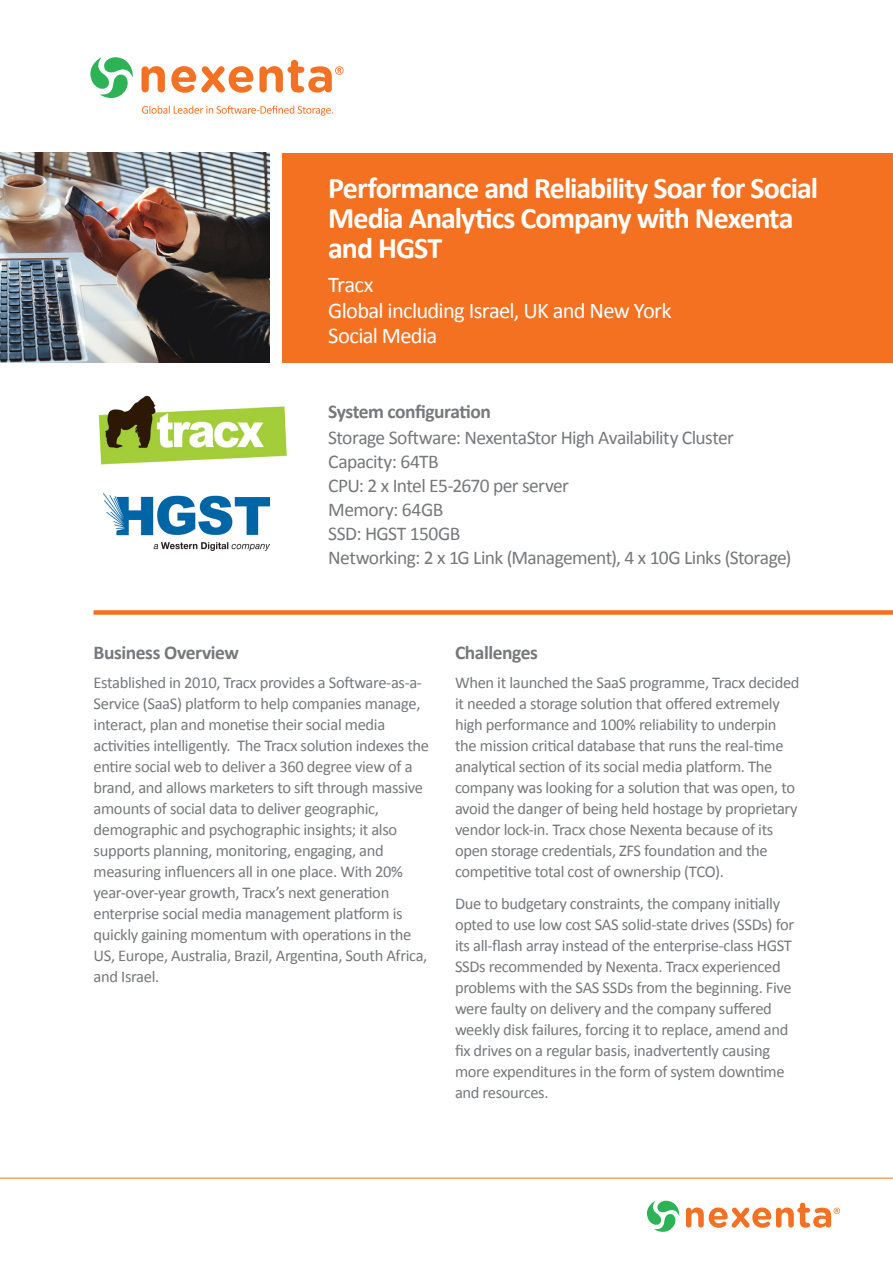
<style>
.page{position:relative;width:893px;height:1263px;background:#fff}
.page>*{position:absolute;margin:0;border:0;box-sizing:border-box;transform-origin:0 0}
.t1{font:700 30px/30px "Calibri";letter-spacing:-.035em;color:#fff}
.t2{font:22.5px "Calibri";letter-spacing:-.03em;color:#fff}
.t3{font:19.5px "Calibri";letter-spacing:-.03em;color:#76787b}
.t4{font:700 19.5px "Calibri";letter-spacing:-.025em;color:#76787b}
.t5{font:16.5px/21px "Calibri";letter-spacing:-.02em;color:#76787b}
</style>
<div class="page">
<div style="left:283px;top:153px;width:610px;height:210px;background:#f37121"></div>
<img style="left:0;top:153px;width:269px;height:210px">
<hr style="left:0;top:1178px;width:893px;height:1px;background:#f37121">
<div style="left:94px;top:610px;width:799px;height:5px;background:#f37121"></div>
<svg style="left:142px;top:66px;width:23px;height:26px"></svg>
<svg style="left:171px;top:66px;width:82px;height:27px"></svg>
<svg style="left:90px;top:57px;width:43px;height:41px"></svg>
<svg style="left:142px;top:106px;width:191px;height:10px"></svg>
<svg style="left:259px;top:60px;width:84px;height:33px"></svg>
<img style="left:98px;top:395px;width:189px;height:70px">
<img style="left:103px;top:493px;width:167px;height:57px">
<svg style="left:647px;top:1201px;width:33px;height:31px"></svg>
<svg style="left:686px;top:1203px;width:154px;height:25px"></svg>
<p class="t1" style="left:328px;top:173px;width:491px">Performance and Reliability Soar for Social<br>Media Analytics Company with Nexenta and HGST</p>
<p class="t2" style="left:328px;top:271px;width:47px">Tracx</p>
<p class="t2" style="left:328px;top:296px;width:345px">Global including Israel, UK and New York</p>
<p class="t2" style="left:328px;top:322px;width:110px">Social Media</p>
<p class="t4" style="left:328px;top:399px;width:164px">System configuration</p>
<p class="t3" style="left:328px;top:425px;width:407px">Storage Software: NexentaStor High Availability Cluster</p>
<p class="t3" style="left:328px;top:449px;width:112px">Capacity: 64TB</p>
<p class="t3" style="left:328px;top:473px;width:242px">CPU: 2 x Intel E5-2670 per server</p>
<p class="t3" style="left:328px;top:497px;width:116px">Memory: 64GB</p>
<p class="t3" style="left:328px;top:521px;width:134px">SSD: HGST 150GB</p>
<p class="t3" style="left:328px;top:545px;width:465px">Networking: 2 x 1G Link (Management), 4 x 10G Links (Storage)</p>
<p class="t4" style="left:94px;top:640px;width:147px">Business Overview</p>
<p class="t5" style="left:94px;top:672px;width:337px">Established in 2010, Tracx provides a Software-as-a-Service (SaaS) platform to help companies manage, interact, plan and monetise their social media activities intelligently. The Tracx solution indexes the entire social web to deliver a 360 degree view of a brand, and allows marketers to sift through massive amounts of social data to deliver geographic, demographic and psychographic insights; it also supports planning, monitoring, engaging, and measuring influencers all in one place. With 20% year-over-year growth, Tracx’s next generation enterprise social media management platform is quickly gaining momentum with operations in the US, Europe, Australia, Brazil, Argentina, South Africa, and Israel.</p>
<p class="t4" style="left:455px;top:640px;width:85px">Challenges</p>
<p class="t5" style="left:455px;top:672px;width:346px">When it launched the SaaS programme, Tracx decided it needed a storage solution that offered extremely high performance and 100% reliability to underpin the mission critical database that runs the real-time analytical section of its social media platform. The company was looking for a solution that was open, to avoid the danger of being held hostage by proprietary vendor lock-in. Tracx chose Nexenta because of its open storage credentials, ZFS foundation and the competitive total cost of ownership (TCO).</p>
<p class="t5" style="left:455px;top:893px;width:341px">Due to budgetary constraints, the company initially opted to use low cost SAS solid-state drives (SSDs) for its all-flash array instead of the enterprise-class HGST SSDs recommended by Nexenta. Tracx experienced problems with the SAS SSDs from the beginning. Five were faulty on delivery and the company suffered weekly disk failures, forcing it to replace, amend and fix drives on a regular basis, inadvertently causing more expenditures in the form of system downtime and resources.</p>
</div>
